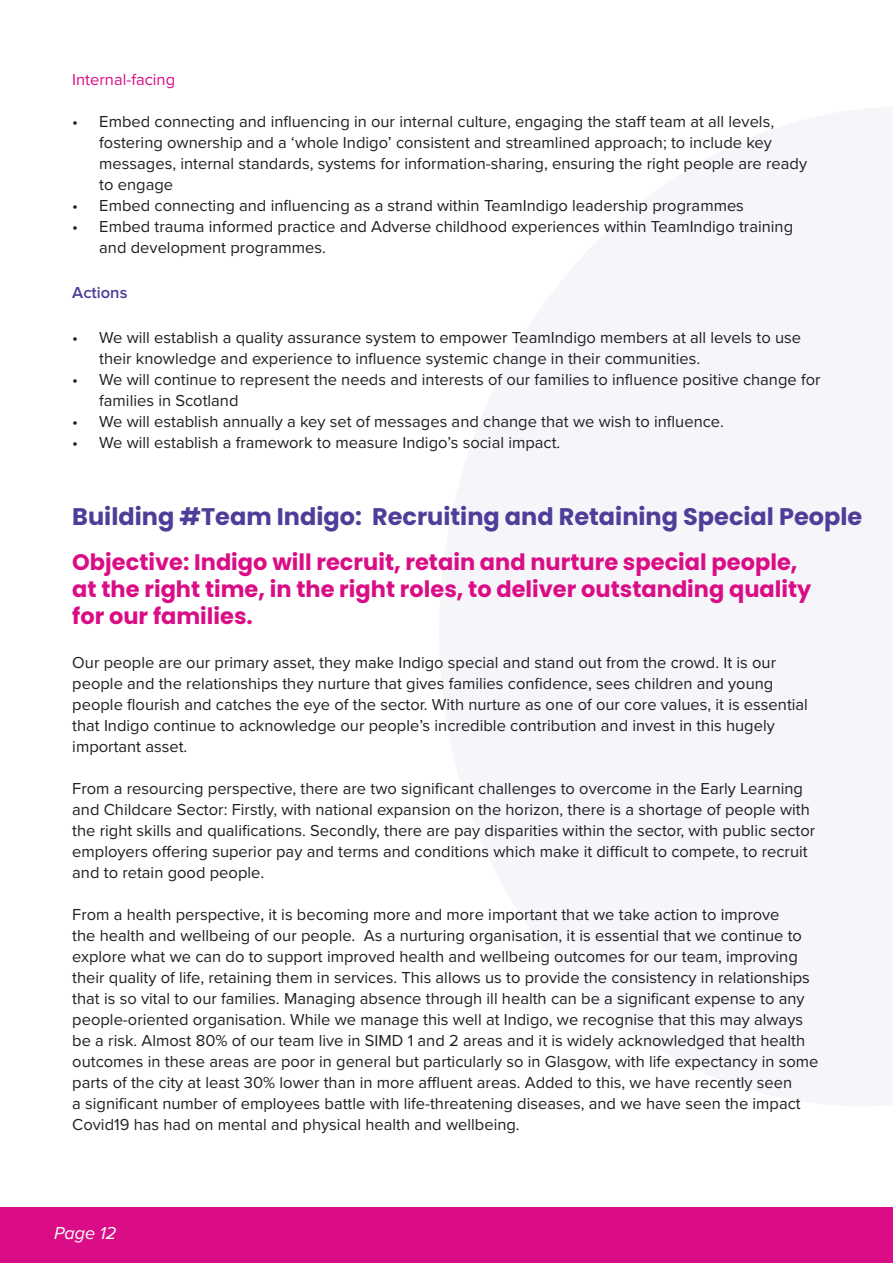
<style>
.page{position:relative;width:893px;height:1263px;background:#fff}
.page>*{position:absolute;margin:0;border:0;box-sizing:border-box;transform-origin:0 0}
.t1{font:700 24px "Poppins";color:#4f3d99}
.t2{font:700 22.5px/27px "Poppins";color:#da0d86}
.t3{font:italic 18px "Proxima Nova";color:#fff}
.t4{font:16.5px/21px "Proxima Nova";color:#231f20}
.t5{font:16.5px "Proxima Nova";color:#da0d86}
.t6{font:600 16.5px "Proxima Nova";color:#4f3d99}
</style>
<div class="page">
<div style="left:0;top:1208px;width:893px;height:55px;background:#da0d86"></div>
<p class="t5" style="left:72px;top:68px;width:104px">Internal-facing</p>
<p class="t4" style="left:99px;top:111px;width:709px;text-indent:-27px">• Embed connecting and influencing in our internal culture, engaging the staff team at all levels, fostering ownership and a ‘whole Indigo’ consistent and streamlined approach; to include key messages, internal standards, systems for information-sharing, ensuring the right people are ready to engage</p>
<p class="t4" style="left:72px;top:195px;width:673px">• Embed connecting and influencing as a strand within TeamIndigo leadership programmes</p>
<p class="t4" style="left:99px;top:216px;width:695px;text-indent:-27px">• Embed trauma informed practice and Adverse childhood experiences within TeamIndigo training and development programmes.</p>
<p class="t6" style="left:72px;top:285px;width:57px">Actions</p>
<p class="t4" style="left:99px;top:327px;width:703px;text-indent:-27px">• We will establish a quality assurance system to empower TeamIndigo members at all levels to use their knowledge and experience to influence systemic change in their communities.</p>
<p class="t4" style="left:99px;top:369px;width:723px;text-indent:-27px">• We will continue to represent the needs and interests of our families to influence positive change for families in Scotland</p>
<p class="t4" style="left:72px;top:411px;width:653px">• We will establish annually a key set of messages and change that we wish to influence.</p>
<p class="t4" style="left:72px;top:432px;width:490px">• We will establish a framework to measure Indigo’s social impact.</p>
<h1 class="t1" style="left:72px;top:502px;width:791px">Building #Team Indigo: Recruiting and Retaining Special People</h1>
<h2 class="t2" style="left:72px;top:548px;width:741px">Objective: Indigo will recruit, retain and nurture special people, at the right time, in the right roles, to deliver outstanding quality for our families.</h2>
<p class="t4" style="left:72px;top:652px;width:737px">Our people are our primary asset, they make Indigo special and stand out from the crowd. It is our people and the relationships they nurture that gives families confidence, sees children and young people flourish and catches the eye of the sector. With nurture as one of our core values, it is essential that Indigo continue to acknowledge our people’s incredible contribution and invest in this hugely important asset.</p>
<p class="t4" style="left:72px;top:778px;width:745px">From a resourcing perspective, there are two significant challenges to overcome in the Early Learning and Childcare Sector: Firstly, with national expansion on the horizon, there is a shortage of people with the right skills and qualifications. Secondly, there are pay disparities within the sector, with public sector employers offering superior pay and terms and conditions which make it difficult to compete, to recruit and to retain good people.</p>
<p class="t4" style="left:72px;top:904px;width:748px">From a health perspective, it is becoming more and more important that we take action to improve<br>the health and wellbeing of our people. As a nurturing organisation, it is essential that we continue to explore what we can do to support improved health and wellbeing outcomes for our team, improving their quality of life, retaining them in services. This allows us to provide the consistency in relationships that is so vital to our families. Managing absence through ill health can be a significant expense to any people-oriented organisation. While we manage this well at Indigo, we recognise that this may always be a risk. Almost 80% of our team live in SIMD 1 and 2 areas and it is widely acknowledged that health outcomes in these areas are poor in general but particularly so in Glasgow, with life expectancy in some parts of the city at least 30% lower than in more affluent areas. Added to this, we have recently seen<br>a significant number of employees battle with life-threatening diseases, and we have seen the impact Covid19 has had on mental and physical health and wellbeing.</p>
<p class="t3" style="left:54px;top:1220px;width:64px">Page 12</p>
</div>
